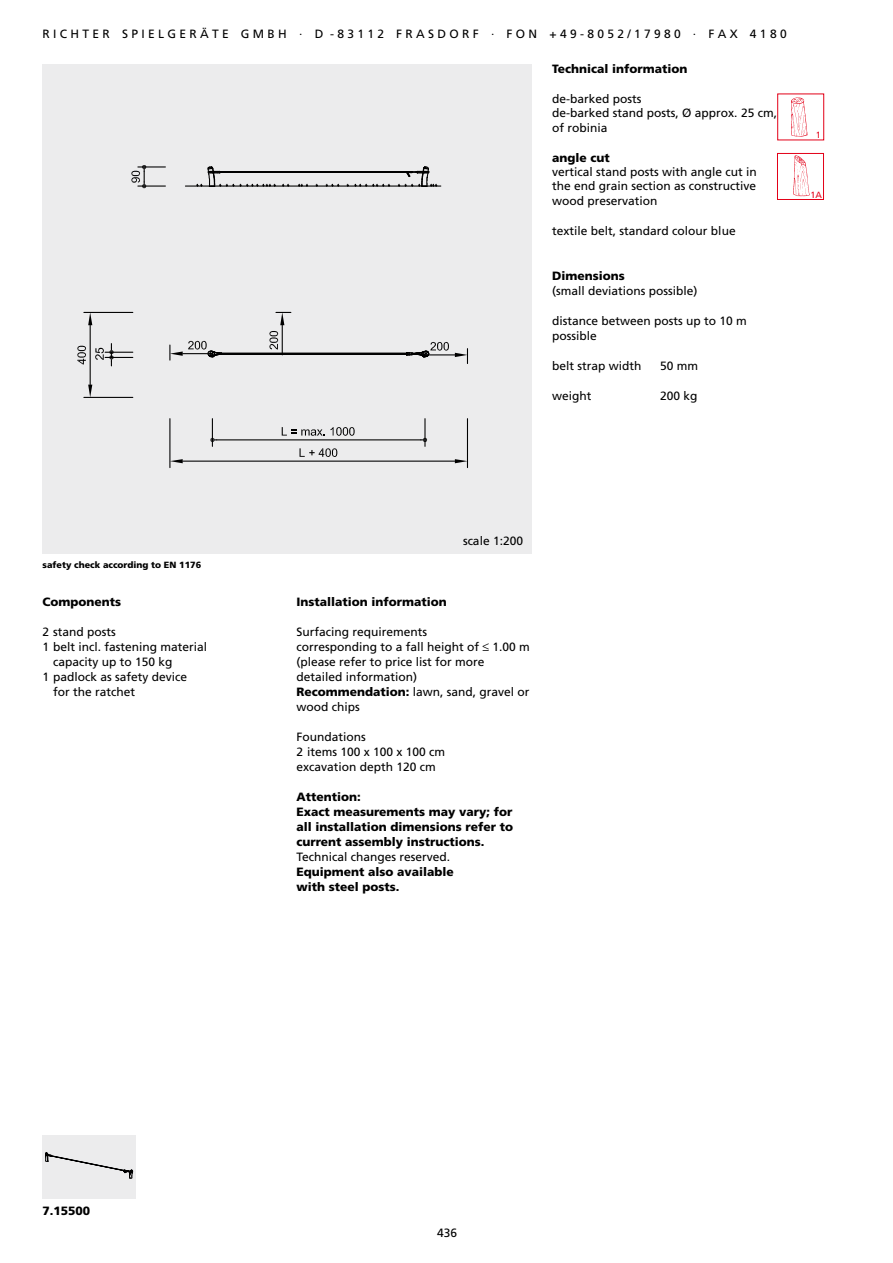
<style>
.page{position:relative;width:893px;height:1263px;background:#fff}
.page>*{position:absolute;margin:0;border:0;box-sizing:border-box;transform-origin:0 0}
.t1{font:12px/15px "Frutiger LT";color:#000}
.t2{font:900 12px/15px "Frutiger LT";color:#000}
.t3{font:12px "Frutiger LT";letter-spacing:.28em;color:#000}
.t4{font:900 9px "Frutiger LT";color:#000}
.t5{font:9px "Frutiger LT";color:#e30018}
.s1{font-family:"Script MT Bold"}
.s2{font-weight:900}
</style>
<div class="page">
<div style="left:777px;top:94px;width:47px;height:46px;border:1px solid #e30018"></div>
<img style="left:791px;top:97px;width:17px;height:40px">
<div style="left:777px;top:153px;width:47px;height:47px;border:1px solid #e30018"></div>
<img style="left:788px;top:154px;width:25px;height:43px">
<div style="left:43px;top:64px;width:489px;height:489px;background:#ececed"></div>
<div style="left:43px;top:1135px;width:93px;height:64px;background:#ececed"></div>
<svg style="left:45px;top:1152px;width:89px;height:27px"></svg>
<hr style="left:221px;top:171px;width:186px;height:2px;background:#000">
<hr style="left:185px;top:185px;width:256px;height:2px;background:#000">
<svg style="left:195px;top:166px;width:95px;height:21px"></svg>
<svg style="left:297px;top:183px;width:12px;height:4px"></svg>
<svg style="left:325px;top:183px;width:15px;height:4px"></svg>
<svg style="left:346px;top:183px;width:45px;height:4px"></svg>
<svg style="left:397px;top:166px;width:41px;height:21px"></svg>
<svg style="left:131px;top:165px;width:34px;height:23px"></svg>
<hr style="left:169px;top:419px;width:1px;height:49px;background:#000">
<hr style="left:467px;top:419px;width:1px;height:49px;background:#000">
<hr style="left:183px;top:461px;width:272px;height:1px;background:#000">
<svg style="left:170px;top:459px;width:13px;height:4px"></svg>
<svg style="left:455px;top:459px;width:12px;height:4px"></svg>
<svg style="left:300px;top:448px;width:37px;height:9px"></svg>
<hr style="left:424px;top:419px;width:2px;height:27px;background:#000">
<hr style="left:217px;top:439px;width:204px;height:1px;background:#000">
<svg style="left:210px;top:419px;width:7px;height:27px"></svg>
<svg style="left:421px;top:438px;width:6px;height:4px"></svg>
<svg style="left:282px;top:427px;width:73px;height:9px"></svg>
<svg style="left:95px;top:344px;width:38px;height:22px"></svg>
<hr style="left:84px;top:397px;width:49px;height:1px;background:#000">
<hr style="left:84px;top:312px;width:49px;height:1px;background:#000">
<hr style="left:90px;top:325px;width:1px;height:60px;background:#000">
<svg style="left:88px;top:385px;width:4px;height:12px"></svg>
<svg style="left:88px;top:313px;width:4px;height:12px"></svg>
<svg style="left:77px;top:346px;width:9px;height:18px"></svg>
<hr style="left:282px;top:325px;width:1px;height:30px;background:#000">
<svg style="left:276px;top:312px;width:15px;height:13px"></svg>
<svg style="left:169px;top:331px;width:299px;height:33px"></svg>
<p class="t3" style="left:43px;top:27px;width:746px">RICHTER SPIELGERÄTE GMBH · D -83112 FRASDORF · FON +49-8052/17980 · FAX 4180</p>
<p class="t2" style="left:552px;top:62px;width:137px">Technical information</p>
<p class="t1" style="left:552px;top:91px;width:226px">de-barked posts<br>de-barked stand posts, Ø approx. 25 cm, of robinia</p>
<p class="t2" style="left:552px;top:150px;width:59px">angle cut</p>
<p class="t1" style="left:552px;top:165px;width:206px;line-height:14.4px;text-align:justify">vertical stand posts with angle cut in the end grain section as constructive wood preservation</p>
<p class="t1" style="left:552px;top:223px;width:185px">textile belt, standard colour blue</p>
<p class="t2" style="left:552px;top:268px;width:74px">Dimensions</p>
<p class="t1" style="left:552px;top:283px;width:147px">(small deviations possible)</p>
<p class="t1" style="left:552px;top:313px;width:196px">distance between posts up to 10 m possible</p>
<p class="t1" style="left:552px;top:358px;width:91px">belt strap width</p>
<p class="t1" style="left:660px;top:358px;width:40px">50 mm</p>
<p class="t1" style="left:552px;top:388px;width:41px">weight</p>
<p class="t1" style="left:660px;top:388px;width:39px">200 kg</p>
<p class="t5" style="left:816px;top:129px;width:7px">1</p>
<p class="t5" style="left:811px;top:190px;width:13px">1A</p>
<p class="t4" style="left:43px;top:559px;width:160px">safety check according to EN 1176</p>
<p class="t2" style="left:43px;top:594px;width:80px">Components</p>
<p class="t1" style="left:43px;top:624px;width:75px">2 stand posts</p>
<p class="t1" style="left:43px;top:639px;width:166px">1 belt incl. fastening material</p>
<p class="t1" style="left:53px;top:654px;width:121px">capacity up to 150 kg</p>
<p class="t1" style="left:43px;top:669px;width:146px">1 padlock as safety device</p>
<p class="t1" style="left:53px;top:684px;width:84px">for the ratchet</p>
<p class="t1" style="left:463px;top:534px;width:62px">scale 1:200</p>
<p class="t2" style="left:296px;top:594px;width:152px">Installation information</p>
<p class="t1" style="left:296px;top:624px;width:235px">Surfacing requirements<br>corresponding to a fall height of <span class="s1">≤</span> 1.00 m (please refer to price list for more detailed information)<br><span class="s2">Recommendation:</span> lawn, sand, gravel or wood chips</p>
<p class="t1" style="left:296px;top:729px;width:150px">Foundations<br>2 items 100 x 100 x 100 cm excavation depth 120 cm</p>
<p class="t2" style="left:296px;top:789px;width:218px">Attention:<br>Exact measurements may vary; for all installation dimensions refer to current assembly instructions.</p>
<p class="t1" style="left:296px;top:849px;width:155px">Technical changes reserved.</p>
<p class="t2" style="left:296px;top:864px;width:159px">Equipment also available with steel posts.</p>
<p class="t2" style="left:43px;top:1203px;width:49px">7.15500</p>
<p class="t1" style="left:437px;top:1226px;width:22px">436</p>
</div>
